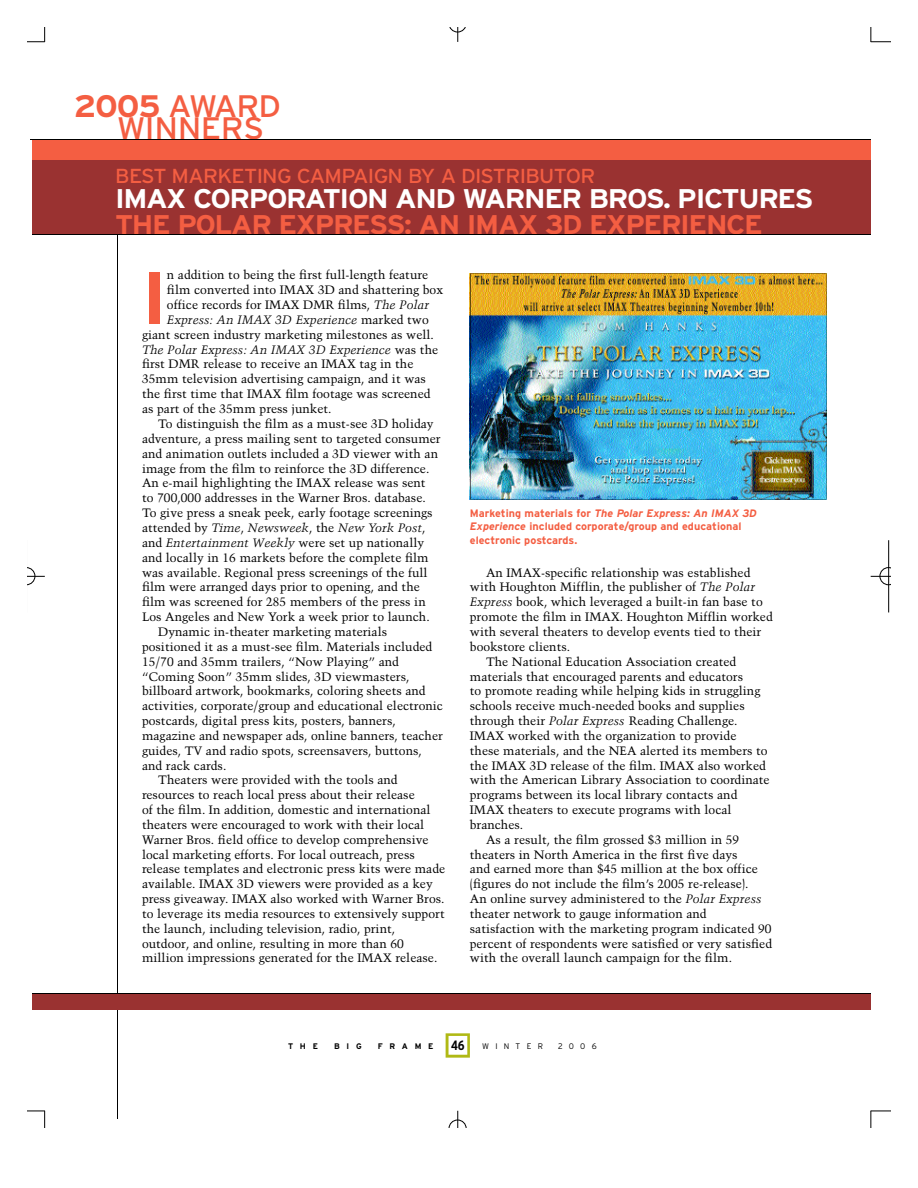
<style>
.page{position:relative;width:918px;height:1188px;background:#fff}
.page>*{position:absolute;margin:0;border:0;box-sizing:border-box;transform-origin:0 0}
.t1{font:700 73.65px "Interstate";color:#f45e42}
.t2{font:31.05px "Interstate";color:#f45e42;scale:1.07 1}
.t3{font:700 27px "Interstate";letter-spacing:-.05em;color:#fff;scale:1.07 1}
.t4{font:700 27px "Interstate";letter-spacing:-.05em;color:#f45e42;scale:1.07 1}
.t5{font:20.25px "Interstate";letter-spacing:-.04em;color:#f45e42;scale:1.07 1}
.t6{font:700 condensed 13.5px "Interstate";color:#000}
.t7{font:12.15px "Trump Mediaeval";color:#000}
.t8{font:italic 12.15px "Trump Mediaeval";color:#000}
.t9{font:700 10.8px/13.5px "Interstate";color:#f45e42}
.t10{font:700 8.1px "Interstate";letter-spacing:.815em;color:#000}
.t11{font:300 8.1px "Interstate";letter-spacing:.775em;color:#000}
.s1{font-weight:700}
.s2{font-style:italic}
.s3{font-style:normal}
</style>
<div class="page">
<svg style="left:446px;top:1033px;width:24px;height:25px"></svg>
<hr style="left:117px;top:150px;width:1px;height:969px;background:#000">
<div style="left:33px;top:993px;width:838px;height:17px;background:#9a3231"></div>
<img style="left:470px;top:274px;width:357px;height:225px">
<div style="left:33px;top:139px;width:838px;height:85px;background:#f45e42"></div>
<div style="left:33px;top:160px;width:838px;height:75px;background:#9a3231"></div>
<hr style="left:31px;top:139px;width:840px;height:1px;background:#000">
<hr style="left:33px;top:234px;width:838px;height:1px;background:#000">
<hr style="left:33px;top:993px;width:838px;height:1px;background:#000">
<svg style="left:27px;top:27px;width:18px;height:16px"></svg>
<svg style="left:870px;top:27px;width:21px;height:16px"></svg>
<svg style="left:27px;top:1110px;width:18px;height:18px"></svg>
<svg style="left:870px;top:1110px;width:21px;height:18px"></svg>
<svg style="left:449px;top:27px;width:17px;height:15px"></svg>
<svg style="left:448px;top:1110px;width:19px;height:18px"></svg>
<hr style="left:888px;top:540px;width:1px;height:72px;background:#000">
<svg style="left:870px;top:567px;width:21px;height:19px"></svg>
<svg style="left:27px;top:567px;width:18px;height:19px"></svg>
<h2 class="t2" style="left:74px;top:93px;width:195px"><span class="s1">20 0 5</span> AWA R D</h2>
<h2 class="t2" style="left:117px;top:114px;width:139px">W IN N E R S</h2>
<h3 class="t5" style="left:115px;top:167px;width:450px">B EST MARKETING CA M PAIGN BY A DIST R IB U TOR</h3>
<h3 class="t3" style="left:115px;top:187px;width:654px">IMAX CO R P O RATION AND WARNER BROS. PICT U R ES</h3>
<h3 class="t4" style="left:115px;top:212px;width:607px">THE POLAR EXPRESS: AN IMAX 3D EXPERIENCE</h3>
<h1 class="t1" style="left:142px;top:265px;width:27px">I</h1>
<p class="t7" style="left:167px;top:270px;width:263px">n addition to being the first full-length feature</p>
<p class="t7" style="left:167px;top:285px;width:278px">film converted into IMAX 3D and shattering box</p>
<p class="t7" style="left:167px;top:300px;width:264px">office records for IMAX DMR films, <span class="s2">The Polar</span></p>
<p class="t8" style="left:167px;top:315px;width:263px">Express: An IMAX 3D Experience <span class="s3">marked two</span></p>
<p class="t7" style="left:142px;top:329px;width:294px">giant screen industry marketing milestones as well.</p>
<p class="t8" style="left:142px;top:344px;width:298px">The Polar Express: An IMAX 3D Experience <span class="s3">was the</span></p>
<p class="t7" style="left:142px;top:359px;width:273px">first DMR release to receive an IMAX tag in the</p>
<p class="t7" style="left:142px;top:374px;width:285px">35mm television advertising campaign, and it was</p>
<p class="t7" style="left:142px;top:389px;width:290px">the first time that IMAX film footage was screened</p>
<p class="t7" style="left:142px;top:404px;width:191px">as part of the 35mm press junket.</p>
<p class="t7" style="left:158px;top:419px;width:277px">To distinguish the film as a must-see 3D holiday</p>
<p class="t7" style="left:142px;top:433px;width:300px">adventure, a press mailing sent to targeted consumer</p>
<p class="t7" style="left:142px;top:448px;width:298px">and animation outlets included a 3D viewer with an</p>
<p class="t7" style="left:142px;top:463px;width:289px">image from the film to reinforce the 3D difference.</p>
<p class="t7" style="left:142px;top:478px;width:285px">An e-mail highlighting the IMAX release was sent</p>
<p class="t7" style="left:142px;top:493px;width:285px">to 700,000 addresses in the Warner Bros. database.</p>
<p class="t7" style="left:142px;top:508px;width:292px">To give press a sneak peek, early footage screenings</p>
<p class="t8" style="left:142px;top:522px;width:285px"><span class="s3">attended by</span> Time<span class="s3">,</span> Newsweek<span class="s3">, the</span> New York Post<span class="s3">,</span></p>
<p class="t7" style="left:142px;top:537px;width:284px">and <span class="s2">Entertainment Weekly</span> were set up nationally</p>
<p class="t7" style="left:142px;top:552px;width:288px">and locally in 16 markets before the complete film</p>
<p class="t7" style="left:142px;top:567px;width:287px">was available. Regional press screenings of the full</p>
<p class="t7" style="left:142px;top:582px;width:279px">film were arranged days prior to opening, and the</p>
<p class="t7" style="left:142px;top:596px;width:285px">film was screened for 285 members of the press in</p>
<p class="t7" style="left:142px;top:611px;width:289px">Los Angeles and New York a week prior to launch.</p>
<p class="t7" style="left:158px;top:626px;width:230px">Dynamic in-theater marketing materials</p>
<p class="t7" style="left:142px;top:641px;width:292px">positioned it as a must-see film. Materials included</p>
<p class="t7" style="left:142px;top:656px;width:259px">15/70 and 35mm trailers, “Now Playing” and</p>
<p class="t7" style="left:142px;top:671px;width:269px">“Coming Soon” 35mm slides, 3D viewmasters,</p>
<p class="t7" style="left:142px;top:686px;width:285px">billboard artwork, bookmarks, coloring sheets and</p>
<p class="t7" style="left:142px;top:700px;width:303px">activities, corporate/group and educational electronic</p>
<p class="t7" style="left:142px;top:715px;width:255px">postcards, digital press kits, posters, banners,</p>
<p class="t7" style="left:142px;top:730px;width:302px">magazine and newspaper ads, online banners, teacher</p>
<p class="t7" style="left:142px;top:745px;width:281px">guides, TV and radio spots, screensavers, buttons,</p>
<p class="t7" style="left:142px;top:760px;width:86px">and rack cards.</p>
<p class="t7" style="left:158px;top:775px;width:241px">Theaters were provided with the tools and</p>
<p class="t7" style="left:142px;top:790px;width:274px">resources to reach local press about their release</p>
<p class="t7" style="left:142px;top:804px;width:290px">of the film. In addition, domestic and international</p>
<p class="t7" style="left:142px;top:819px;width:284px">theaters were encouraged to work with their local</p>
<p class="t7" style="left:142px;top:834px;width:288px">Warner Bros. field office to develop comprehensive</p>
<p class="t7" style="left:142px;top:849px;width:274px">local marketing efforts. For local outreach, press</p>
<p class="t7" style="left:142px;top:864px;width:305px">release templates and electronic press kits were made</p>
<p class="t7" style="left:142px;top:879px;width:292px">available. IMAX 3D viewers were provided as a key</p>
<p class="t7" style="left:142px;top:894px;width:304px">press giveaway. IMAX also worked with Warner Bros.</p>
<p class="t7" style="left:142px;top:908px;width:304px">to leverage its media resources to extensively support</p>
<p class="t7" style="left:142px;top:923px;width:255px">the launch, including television, radio, print,</p>
<p class="t7" style="left:142px;top:938px;width:263px">outdoor, and online, resulting in more than 60</p>
<p class="t7" style="left:142px;top:953px;width:297px">million impressions generated for the IMAX release.</p>
<p class="t9" style="left:470px;top:507px;width:288px">Marketing materials for <span class="s2">The Polar Express: An IMAX 3D<br>Experience</span> included corporate/group and educational electronic postcards.</p>
<p class="t7" style="left:486px;top:567px;width:266px">An IMAX-specific relationship was established</p>
<p class="t7" style="left:470px;top:582px;width:287px">with Houghton Mifflin, the publisher of <span class="s2">The Polar</span></p>
<p class="t7" style="left:470px;top:596px;width:294px"><span class="s2">Express</span> book, which leveraged a built-in fan base to</p>
<p class="t7" style="left:470px;top:611px;width:304px">promote the film in IMAX. Houghton Mifflin worked</p>
<p class="t7" style="left:470px;top:626px;width:293px">with several theaters to develop events tied to their</p>
<p class="t7" style="left:470px;top:641px;width:102px">bookstore clients.</p>
<p class="t7" style="left:486px;top:656px;width:252px">The National Education Association created</p>
<p class="t7" style="left:470px;top:671px;width:275px">materials that encouraged parents and educators</p>
<p class="t7" style="left:470px;top:686px;width:292px">to promote reading while helping kids in struggling</p>
<p class="t7" style="left:470px;top:700px;width:276px">schools receive much-needed books and supplies</p>
<p class="t7" style="left:470px;top:715px;width:269px">through their <span class="s2">Polar Express</span> Reading Challenge.</p>
<p class="t7" style="left:470px;top:730px;width:268px">IMAX worked with the organization to provide</p>
<p class="t7" style="left:470px;top:745px;width:299px">these materials, and the NEA alerted its members to</p>
<p class="t7" style="left:470px;top:760px;width:297px">the IMAX 3D release of the film. IMAX also worked</p>
<p class="t7" style="left:470px;top:775px;width:301px">with the American Library Association to coordinate</p>
<p class="t7" style="left:470px;top:790px;width:269px">programs between its local library contacts and</p>
<p class="t7" style="left:470px;top:804px;width:263px">IMAX theaters to execute programs with local</p>
<p class="t7" style="left:470px;top:819px;width:55px">branches.</p>
<p class="t7" style="left:486px;top:834px;width:255px">As a result, the film grossed $3 million in 59</p>
<p class="t7" style="left:470px;top:849px;width:269px">theaters in North America in the first five days</p>
<p class="t7" style="left:470px;top:864px;width:290px">and earned more than $45 million at the box office</p>
<p class="t7" style="left:470px;top:879px;width:280px">(figures do not include the film’s 2005 re-release).</p>
<p class="t7" style="left:470px;top:894px;width:293px">An online survey administered to the <span class="s2">Polar Express</span></p>
<p class="t7" style="left:470px;top:908px;width:238px">theater network to gauge information and</p>
<p class="t7" style="left:470px;top:923px;width:303px">satisfaction with the marketing program indicated 90</p>
<p class="t7" style="left:470px;top:938px;width:304px">percent of respondents were satisfied or very satisfied</p>
<p class="t7" style="left:470px;top:953px;width:264px">with the overall launch campaign for the film.</p>
<p class="t10" style="left:288px;top:1042px;width:31px">THE</p>
<p class="t10" style="left:334px;top:1042px;width:29px">BIG</p>
<p class="t10" style="left:378px;top:1042px;width:57px">FRA M E</p>
<p class="t6" style="left:451px;top:1039px;width:15px">46</p>
<p class="t11" style="left:482px;top:1042px;width:62px">WINTER</p>
<p class="t11" style="left:558px;top:1042px;width:40px">2 0 0 6</p>
</div>
